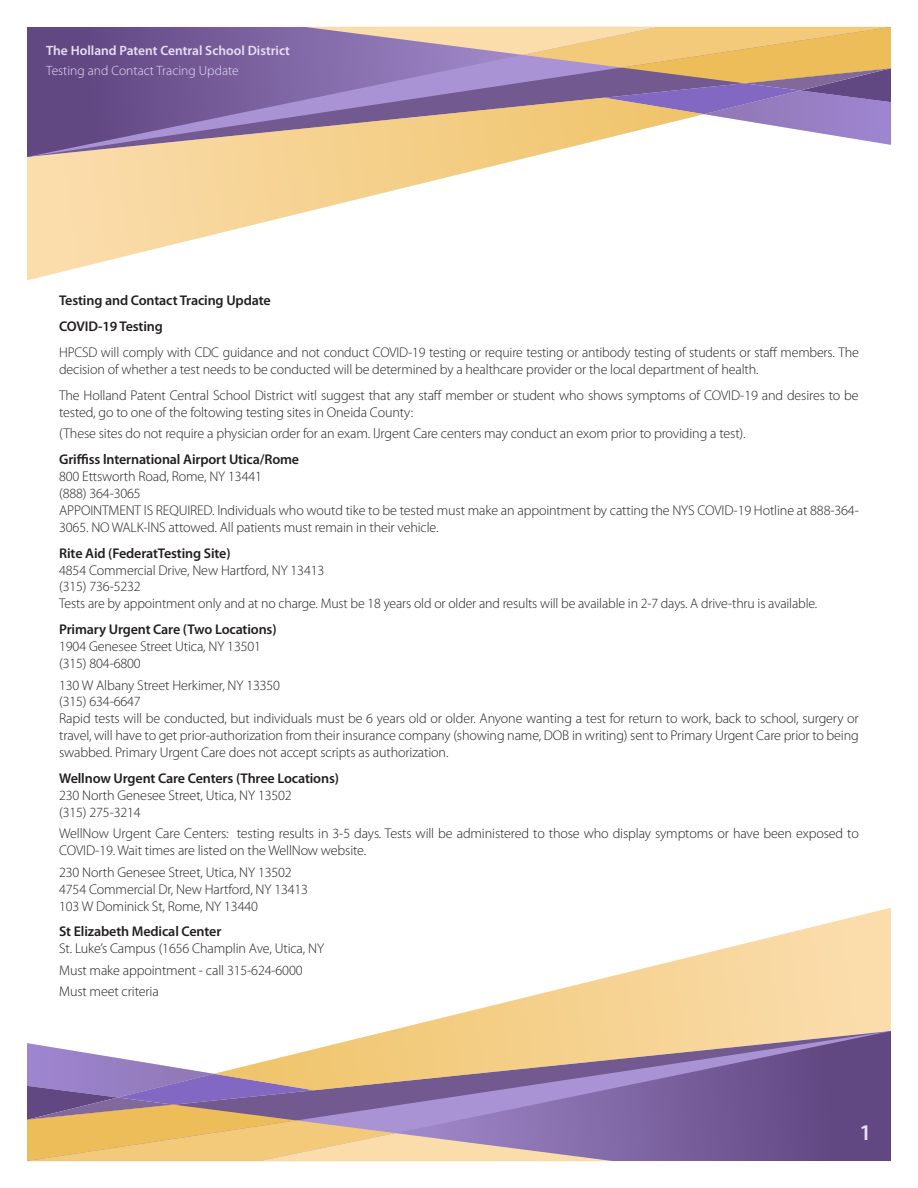
<style>
.page{position:relative;width:918px;height:1188px;background:#fff}
.page>*{position:absolute;margin:0;border:0;box-sizing:border-box;transform-origin:0 0}
.t1{font:600 22.5px "Myriad Pro";color:#e9dff3}
.t2{font:300 14.1px/17px "Myriad Pro";letter-spacing:-.01em;color:#231f20}
.t3{font:600 14.1px "Myriad Pro";letter-spacing:-.01em;color:#231f20}
.t4{font:600 13.5px "Myriad Pro";color:#e9dff3}
.t5{font:300 13.5px "Myriad Pro";color:#e9dff3}
</style>
<div class="page">
<svg style="left:27px;top:27px;width:551px;height:253px"></svg>
<svg style="left:305px;top:27px;width:586px;height:118px;background:#c1a39e"></svg>
<svg style="left:340px;top:908px;width:551px;height:253px"></svg>
<svg style="left:27px;top:1043px;width:586px;height:118px;background:#c1a39e"></svg>
<p class="t4" style="left:46px;top:42px;width:245px">The Holland Patent Central School District</p>
<p class="t5" style="left:46px;top:62px;width:194px">Testing and Contact Tracing Update</p>
<p class="t3" style="left:59px;top:291px;width:213px">Testing and Contact Tracing Update</p>
<p class="t3" style="left:59px;top:317px;width:105px">COVID-19 Testing</p>
<p class="t2" style="left:59px;top:344px;width:801px">HPCSD will comply with CDC guidance and not conduct COVID-19 testing or require testing or antibody testing of students or staff members. The decision of whether a test needs to be conducted will be determined by a healthcare provider or the local department of health.</p>
<p class="t2" style="left:59px;top:386px;width:801px">The Holland Patent Central School District witl suggest that any staff member or student who shows symptoms of COVID-19 and desires to be tested, go to one of the foltowing testing sites in Oneida County:</p>
<p class="t2" style="left:59px;top:425px;width:688px">(These sites do not require a physician order for an exam. lJrgent Care centers may conduct an exom prior to providing a test).</p>
<p class="t3" style="left:59px;top:450px;width:242px">Griffiss lnternational Airport Utica/Rome</p>
<p class="t2" style="left:59px;top:468px;width:204px">800 Ettsworth Road, Rome, NY 13441</p>
<p class="t2" style="left:59px;top:485px;width:83px">(888) 364-3065</p>
<p class="t2" style="left:59px;top:501px;width:801px">APPOINTMENT lS REQUIRED. lndividuals who woutd tike to be tested must make an appointment by catting the NYS COVID-19 Hotline at 888-364-<br>3065. NO WALK-lNS attowed. All patients must remain in their vehicle.</p>
<p class="t3" style="left:59px;top:544px;width:173px">Rite Aid (FederatTesting Site)</p>
<p class="t2" style="left:59px;top:561px;width:267px">4854 Commercial Drive, New Hartford, NY 13413</p>
<p class="t2" style="left:59px;top:578px;width:83px">(315) 736-5232</p>
<p class="t2" style="left:59px;top:595px;width:760px">Tests are by appointment only and at no charge. Must be 18 years old or older and results will be available in 2-7 days. A drive-thru is available.</p>
<p class="t3" style="left:59px;top:621px;width:219px">Primary Urgent Care (Two Locations)</p>
<p class="t2" style="left:59px;top:638px;width:203px">1904 Genesee Street Utica, NY 13501</p>
<p class="t2" style="left:59px;top:655px;width:83px">(315) 804-6800</p>
<p class="t2" style="left:59px;top:676px;width:223px">130 W Albany Street Herkimer, NY 13350</p>
<p class="t2" style="left:59px;top:693px;width:83px">(315) 634-6647</p>
<p class="t2" style="left:59px;top:710px;width:801px;text-align:justify">Rapid tests will be conducted, but individuals must be 6 years old or older. Anyone wanting a test for return to work, back to school, surgery or travel, will have to get prior-authorization from their insurance company (showing name, DOB in writing) sent to Primary Urgent Care prior to being swabbed. Primary Urgent Care does not accept scripts as authorization.</p>
<p class="t3" style="left:59px;top:769px;width:281px">Wellnow Urgent Care Centers (Three Locations)</p>
<p class="t2" style="left:59px;top:787px;width:234px">230 North Genesee Street, Utica, NY 13502</p>
<p class="t2" style="left:59px;top:804px;width:83px">(315) 275-3214</p>
<p class="t2" style="left:59px;top:825px;width:801px">WellNow Urgent Care Centers: testing results in 3-5 days. Tests will be administered to those who display symptoms or have been exposed to<br>COVID-19. Wait times are listed on the WellNow website.</p>
<p class="t2" style="left:59px;top:863px;width:234px">230 North Genesee Street, Utica, NY 13502</p>
<p class="t2" style="left:59px;top:880px;width:251px">4754 Commercial Dr, New Hartford, NY 13413</p>
<p class="t2" style="left:59px;top:897px;width:200px">103 W Dominick St, Rome, NY 13440</p>
<p class="t3" style="left:59px;top:923px;width:164px">St Elizabeth Medical Center</p>
<p class="t2" style="left:59px;top:940px;width:266px">St. Luke’s Campus (1656 Champlin Ave, Utica, NY</p>
<p class="t2" style="left:59px;top:962px;width:245px">Must make appointment - call 315-624-6000</p>
<p class="t2" style="left:59px;top:983px;width:101px">Must meet criteria</p>
<p class="t1" style="left:860px;top:1119px;width:14px">1</p>
</div>
